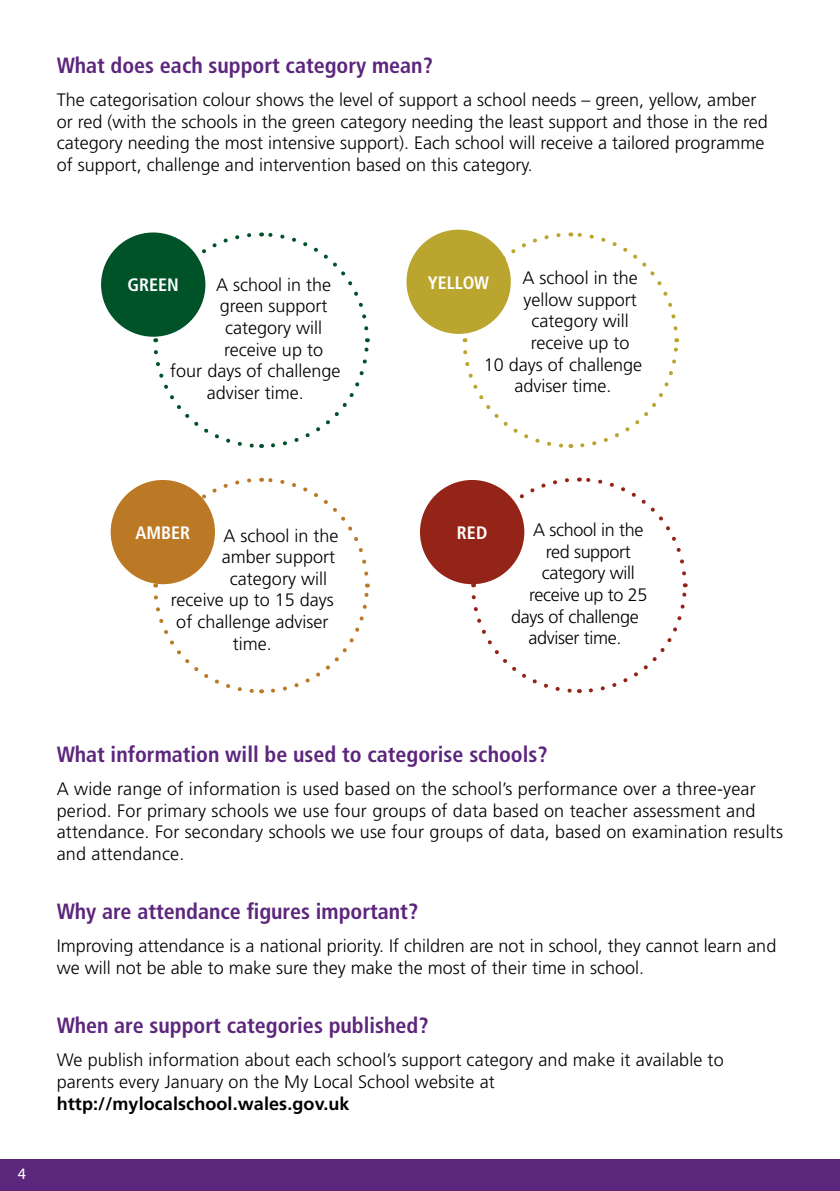
<style>
.page{position:relative;width:840px;height:1191px;background:#fff}
.page>*{position:absolute;margin:0;border:0;box-sizing:border-box;transform-origin:0 0}
.t1{font:700 condensed 22px "Frutiger LT Std";color:#5c267c}
.t2{font:300 18px/21.6px "Frutiger LT Std";color:#000}
.t3{font:300 18px "Frutiger LT Std";letter-spacing:-.02em;color:#000}
.t4{font:700 18px "Frutiger LT Std";letter-spacing:.005em;color:#000}
.t5{font:700 condensed 18px "Frutiger LT Std";color:#fff}
.t6{font:16px "Myriad Pro";color:#fff}
</style>
<div class="page">
<svg style="left:153px;top:232px;width:217px;height:216px"></svg>
<div style="left:101px;top:232px;width:104px;height:105px;background:#005228;border-radius:50%"></div>
<svg style="left:152px;top:477px;width:218px;height:217px"></svg>
<div style="left:111px;top:480px;width:104px;height:104px;background:#bb7925;border-radius:50%"></div>
<svg style="left:469px;top:477px;width:219px;height:217px"></svg>
<div style="left:420px;top:480px;width:104px;height:104px;background:#942417;border-radius:50%"></div>
<svg style="left:462px;top:230px;width:218px;height:218px"></svg>
<div style="left:406px;top:230px;width:104px;height:104px;background:#baa52f;border-radius:50%"></div>
<div style="left:0;top:1159px;width:839px;height:32px;background:#5c267c"></div>
<p class="t1" style="left:57px;top:53px;width:377px">What does each support category mean?</p>
<p class="t2" style="left:57px;top:89px;width:712px">The categorisation colour shows the level of support a school needs – green, yellow, amber or red (with the schools in the green category needing the least support and those in the red category needing the most intensive support). Each school will receive a tailored programme of support, challenge and intervention based on this category.</p>
<p class="t5" style="left:127px;top:274px;width:53px">GREEN</p>
<p class="t2" style="left:216px;top:274px;width:117px">A school in the</p>
<p class="t2" style="left:220px;top:296px;width:109px">green support</p>
<p class="t2" style="left:225px;top:317px;width:98px">category will</p>
<p class="t2" style="left:224px;top:339px;width:100px">receive up to</p>
<p class="t2" style="left:170px;top:360px;width:172px">four days of challenge</p>
<p class="t2" style="left:207px;top:382px;width:98px">adviser time.</p>
<p class="t5" style="left:427px;top:272px;width:63px">YELLOW</p>
<p class="t2" style="left:522px;top:267px;width:117px">A school in the</p>
<p class="t2" style="left:523px;top:289px;width:115px">yellow support</p>
<p class="t2" style="left:531px;top:311px;width:98px">category will</p>
<p class="t2" style="left:530px;top:332px;width:100px">receive up to</p>
<p class="t2" style="left:483px;top:354px;width:160px">10 days of challenge</p>
<p class="t2" style="left:514px;top:375px;width:98px">adviser time.</p>
<p class="t5" style="left:135px;top:522px;width:56px">AMBER</p>
<p class="t2" style="left:223px;top:525px;width:117px">A school in the</p>
<p class="t2" style="left:222px;top:546px;width:115px">amber support</p>
<p class="t2" style="left:230px;top:568px;width:98px">category will</p>
<p class="t2" style="left:171px;top:590px;width:164px">receive up to 15 days</p>
<p class="t2" style="left:176px;top:611px;width:154px">of challenge adviser</p>
<p class="t2" style="left:233px;top:633px;width:40px">time.</p>
<p class="t5" style="left:456px;top:522px;width:32px">RED</p>
<p class="t3" style="left:533px;top:520px;width:111px">A school in the</p>
<p class="t3" style="left:545px;top:541px;width:87px">red support</p>
<p class="t3" style="left:541px;top:563px;width:94px">category will</p>
<p class="t3" style="left:529px;top:584px;width:120px">receive up to 25</p>
<p class="t3" style="left:511px;top:606px;width:129px">days of challenge</p>
<p class="t3" style="left:528px;top:628px;width:94px">adviser time.</p>
<p class="t6" style="left:18px;top:1163px;width:10px">4</p>
<p class="t1" style="left:57px;top:741px;width:492px">What information will be used to categorise schools?</p>
<p class="t2" style="left:57px;top:778px;width:727px">A wide range of information is used based on the school’s performance over a three-year period. For primary schools we use four groups of data based on teacher assessment and attendance. For secondary schools we use four groups of data, based on examination results and attendance.</p>
<p class="t1" style="left:57px;top:898px;width:363px">Why are attendance figures important?</p>
<p class="t2" style="left:57px;top:935px;width:720px">Improving attendance is a national priority. If children are not in school, they cannot learn and we will not be able to make sure they make the most of their time in school.</p>
<p class="t1" style="left:57px;top:1012px;width:373px">When are support categories published?</p>
<p class="t2" style="left:57px;top:1049px;width:668px">We publish information about each school’s support category and make it available to parents every January on the My Local School website at</p>
<p class="t4" style="left:57px;top:1092px;width:294px">http://mylocalschool.wales.gov.uk</p>
</div>
